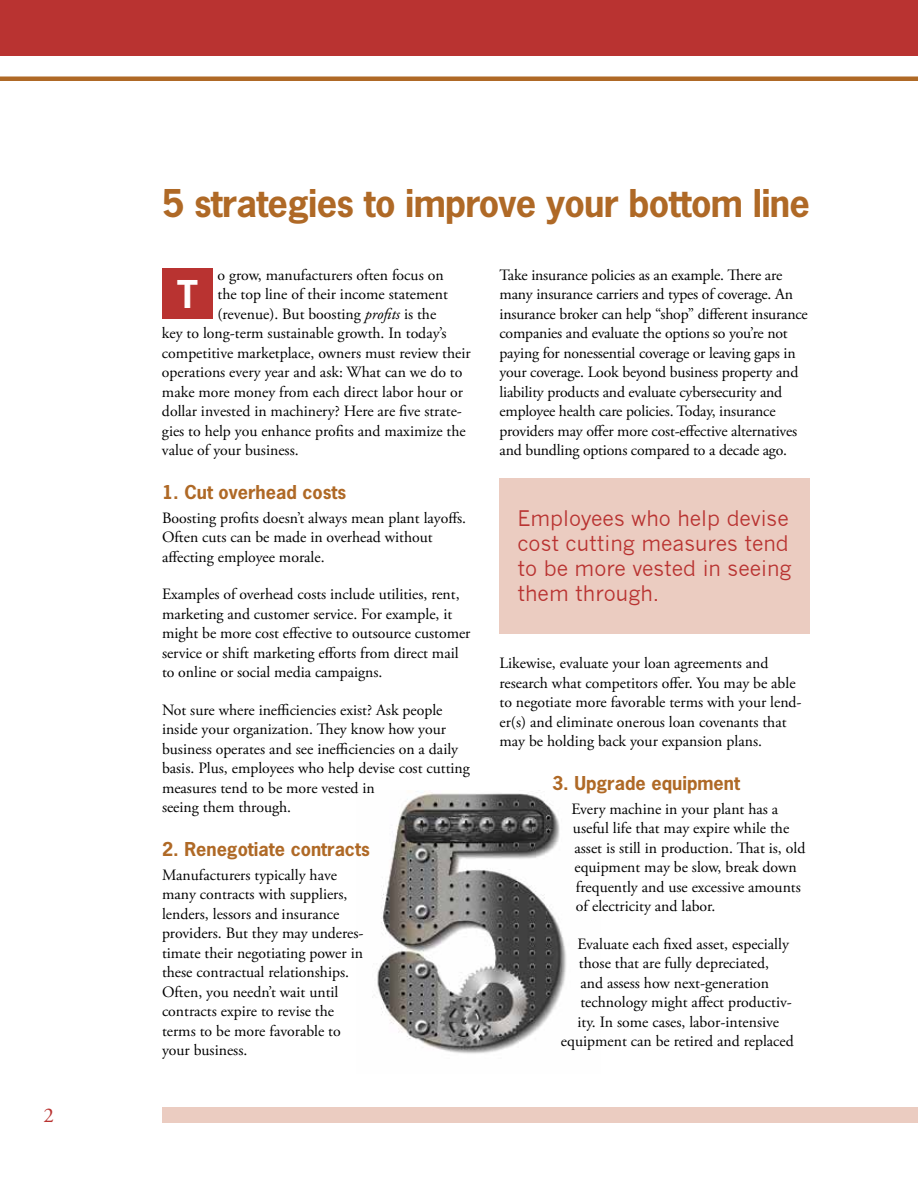
<style>
.page{position:relative;width:918px;height:1188px;background:#fff}
.page>*{position:absolute;margin:0;border:0;box-sizing:border-box;transform-origin:0 0}
.t1{font:700 36px "News Gothic Std";letter-spacing:-.02em;color:#af6926}
.t2{font:700 36px "News Gothic Std";color:#fff}
.t3{font:21px/25.2px "News Gothic";color:#b93331}
.t4{font:21px "Adobe Garamond Pro";color:#b93331}
.t5{font:700 18px "News Gothic Std";color:#af6926}
.t6{font:15.75px/19.5px "Adobe Garamond Pro";color:#000}
.s1{font-style:italic}
</style>
<div class="page">
<img style="left:372px;top:792px;width:194px;height:262px">
<div style="left:0;top:0;width:918px;height:56px;background:#b93331"></div>
<div style="left:0;top:76px;width:918px;height:5px;background:#af6926"></div>
<div style="left:162px;top:268px;width:51px;height:52px;background:#b93331"></div>
<div style="left:162px;top:1107px;width:756px;height:16px;background:#ebccc1"></div>
<div style="left:500px;top:478px;width:310px;height:156px;background:#ebccc1"></div>
<h2 class="t4" style="left:44px;top:1103px;width:12px">2</h2>
<h1 class="t1" style="left:162px;top:180px;width:650px">5 strategies to improve your bottom line</h1>
<p class="t6" style="left:218px;top:266px;width:228px">o grow, manufacturers often focus on</p>
<p class="t6" style="left:218px;top:285px;width:232px">the top line of their income statement</p>
<p class="t6" style="left:218px;top:305px;width:220px">(revenue). But boosting <span class="s1">profits</span> is the</p>
<p class="t6" style="left:162px;top:324px;width:286px">key to long-term sustainable growth. In today’s</p>
<p class="t6" style="left:162px;top:344px;width:310px">competitive marketplace, owners must review their</p>
<p class="t6" style="left:162px;top:363px;width:302px">operations every year and ask: What can we do to</p>
<p class="t6" style="left:162px;top:383px;width:303px">make more money from each direct labor hour or</p>
<p class="t6" style="left:162px;top:402px;width:301px">dollar invested in machinery? Here are five strate-</p>
<p class="t6" style="left:162px;top:422px;width:305px">gies to help you enhance profits and maximize the</p>
<p class="t6" style="left:162px;top:441px;width:138px">value of your business.</p>
<p class="t5" style="left:162px;top:480px;width:186px">1. Cut overhead costs</p>
<p class="t6" style="left:162px;top:509px;width:306px">Boosting profits doesn’t always mean plant layoffs.<br>Often cuts can be made in overhead without affecting employee morale.</p>
<p class="t6" style="left:162px;top:585px;width:310px">Examples of overhead costs include utilities, rent, marketing and customer service. For example, it might be more cost effective to outsource customer service or shift marketing efforts from direct mail to online or social media campaigns.</p>
<p class="t6" style="left:162px;top:701px;width:309px">Not sure where inefficiencies exist? Ask people inside your organization. They know how your business operates and see inefficiencies on a daily basis. Plus, employees who help devise cost cutting measures tend to be more vested in<br>seeing them through.</p>
<p class="t5" style="left:162px;top:837px;width:209px">2. Renegotiate contracts</p>
<p class="t6" style="left:162px;top:866px;width:203px">Manufacturers typically have many contracts with suppliers, lenders, lessors and insurance providers. But they may underes&shy;timate their negotiating power in these contractual relationships.<br>Often, you needn’t wait until contracts expire to revise the terms to be more favorable to your business.</p>
<h1 class="t2" style="left:177px;top:271px;width:22px">T</h1>
<p class="t6" style="left:500px;top:266px;width:310px">Take insurance policies as an example. There are many insurance carriers and types of coverage. An insurance broker can help “shop” different insurance companies and evaluate the options so you’re not paying for nonessential coverage or leaving gaps in your coverage. Look beyond business property and liability products and evaluate cybersecurity and employee health care policies. Today, insurance providers may offer more cost-effective alternatives and bundling options compared to a decade ago.</p>
<h2 class="t3" style="left:518px;top:506px;width:276px">Employees who help devise cost cutting measures tend to be more vested in seeing them through.</h2>
<p class="t6" style="left:500px;top:654px;width:304px">Likewise, evaluate your loan agreements and research what competitors offer. You may be able to negotiate more favorable terms with your lend&shy;er(s) and eliminate onerous loan covenants that may be holding back your expansion plans.</p>
<p class="t5" style="left:552px;top:771px;width:190px">3. Upgrade equipment</p>
<p class="t6" style="left:572px;top:800px;width:235px">Every machine in your plant has a useful life that may expire while the asset is still in production. That is, old equipment may be slow, break down frequently and use excessive amounts of electricity and labor.</p>
<p class="t6" style="left:577px;top:935px;width:213px">Evaluate each fixed asset, especially</p>
<p class="t6" style="left:579px;top:954px;width:192px">those that are fully depreciated,</p>
<p class="t6" style="left:580px;top:974px;width:190px">and assess how next-generation</p>
<p class="t6" style="left:580px;top:993px;width:213px">technology might affect productiv-</p>
<p class="t6" style="left:577px;top:1013px;width:203px">ity. In some cases, labor-intensive</p>
<p class="t6" style="left:561px;top:1032px;width:234px">equipment can be retired and replaced</p>
</div>
